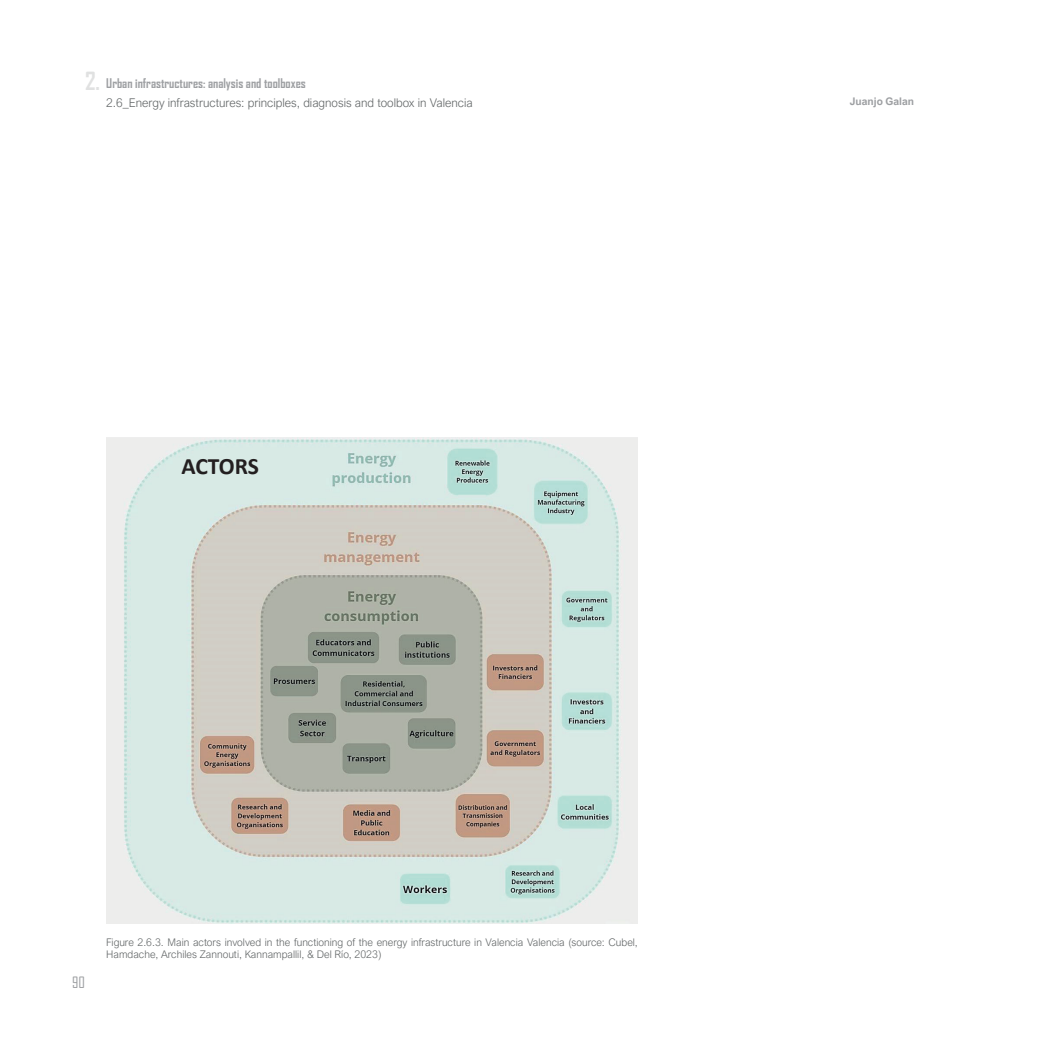
<style>
.page{position:relative;width:1063px;height:1063px;background:#fff}
.page>*{position:absolute;margin:0;border:0;box-sizing:border-box;transform-origin:0 0}
.t1{font:700 23.55px "Calibri";letter-spacing:-.01em;color:#231f20}
.t2{font:15px "Agency FB";color:#9d9fa2}
.t3{font:700 12.75px "Agency FB";color:#9d9fa2}
.t4{font:300 12px "Arial Nova";color:#636768}
.Pie_de_foto{font:300 10.5px/12.6px "Arial Nova";color:#636768}
.t5{font:700 10.5px "Arial Nova";color:#9d9fa2}
.s1{font-size:24px;color:#636768}
</style>
<div class="page">
<img style="left:106px;top:437px;width:532px;height:486px">
<p class="t3" style="left:85px;top:75px;width:222px"><span class="s1">2.</span> Urban infrastructures: analysis and toolboxes</p>
<p class="t4" style="left:106px;top:96px;width:368px">2.6_Energy infrastructures: principles, diagnosis and toolbox in Valencia</p>
<p class="t5" style="left:850px;top:96px;width:66px">Juanjo Galan</p>
<p class="t1" style="left:181px;top:449px;width:79px">ACTORS</p>
<h2 class="t2" style="left:72px;top:974px;width:14px">90</h2>
<p class="Pie_de_foto" style="left:106px;top:936px;width:533px">Figure 2.6.3. Main actors involved in the functioning of the energy infrastructure in Valencia Valencia (source: Cubel,<br>Hamdache, Archiles Zannouti, Kannampallil, &amp; Del Río, 2023)</p>
</div>
